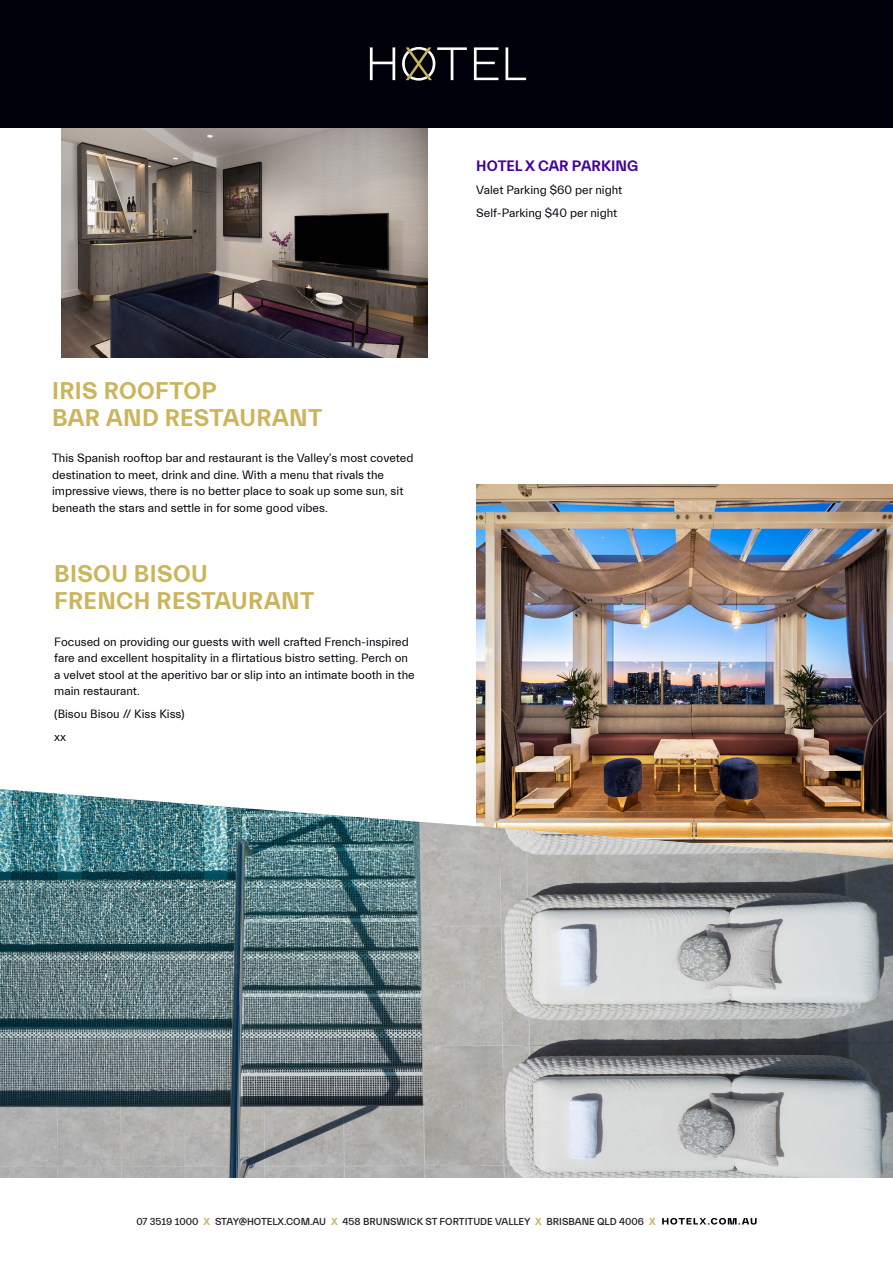
<style>
.page{position:relative;width:893px;height:1263px;background:#fff}
.page>*{position:absolute;margin:0;border:0;box-sizing:border-box;transform-origin:0 0}
.t1{font:700 24px "Everett";letter-spacing:.015em;color:#ccb45b}
.t2{font:700 15px "Everett";color:#409}
.t3{font:12px/16.5px "Everett";color:#00000b}
.t4{font:500 10.05px "Everett";color:#231f20}
.s1{font-weight:700;color:#ccb45b}
</style>
<div class="page">
<img style="left:476px;top:485px;width:417px;height:304px">
<img style="left:62px;top:128px;width:365px;height:229px">
<svg style="left:662px;top:1218px;width:95px;height:6px"></svg>
<div style="left:0;top:0;width:893px;height:128px;background:#00000b"></div>
<svg style="left:370px;top:47px;width:25px;height:33px"></svg>
<svg style="left:505px;top:47px;width:21px;height:33px"></svg>
<svg style="left:474px;top:47px;width:24px;height:33px"></svg>
<svg style="left:402px;top:47px;width:65px;height:34px"></svg>
<img style="left:0;top:789px;width:893px;height:389px">
<p class="t2" style="left:476px;top:158px;width:163px">HOTEL X CAR PARKING</p>
<p class="t3" style="left:476px;top:179px;width:148px;line-height:23px">Valet Parking $60 per night<br>Self-Parking $40 per night</p>
<p class="t1" style="left:52px;top:378px;width:166px">IRIS ROOFTOP</p>
<p class="t1" style="left:52px;top:405px;width:272px">BAR AND RESTAURANT</p>
<p class="t3" style="left:52px;top:450px;width:363px">This Spanish rooftop bar and restaurant is the Valley’s most coveted destination to meet, drink and dine. With a menu that rivals the impressive views, there is no better place to soak up some sun, sit beneath the stars and settle in for some good vibes.</p>
<p class="t1" style="left:54px;top:561px;width:155px">BISOU BISOU</p>
<p class="t1" style="left:54px;top:588px;width:261px">FRENCH RESTAURANT</p>
<p class="t3" style="left:54px;top:634px;width:362px">Focused on providing our guests with well crafted French-inspired fare and excellent hospitality in a flirtatious bistro setting. Perch on a velvet stool at the aperitivo bar or slip into an intimate booth in the main restaurant.</p>
<p class="t3" style="left:54px;top:706px;width:132px">(Bisou Bisou // Kiss Kiss)</p>
<p class="t3" style="left:54px;top:729px;width:13px">xx</p>
<p class="t4" style="left:136px;top:1216px;width:521px">07 3519 1000 <span class="s1">X</span> STAY@HOTELX.COM.AU <span class="s1">X</span> 458 BRUNSWICK ST FORTITUDE VALLEY <span class="s1">X</span> BRISBANE QLD 4006 <span class="s1">X</span></p>
</div>
